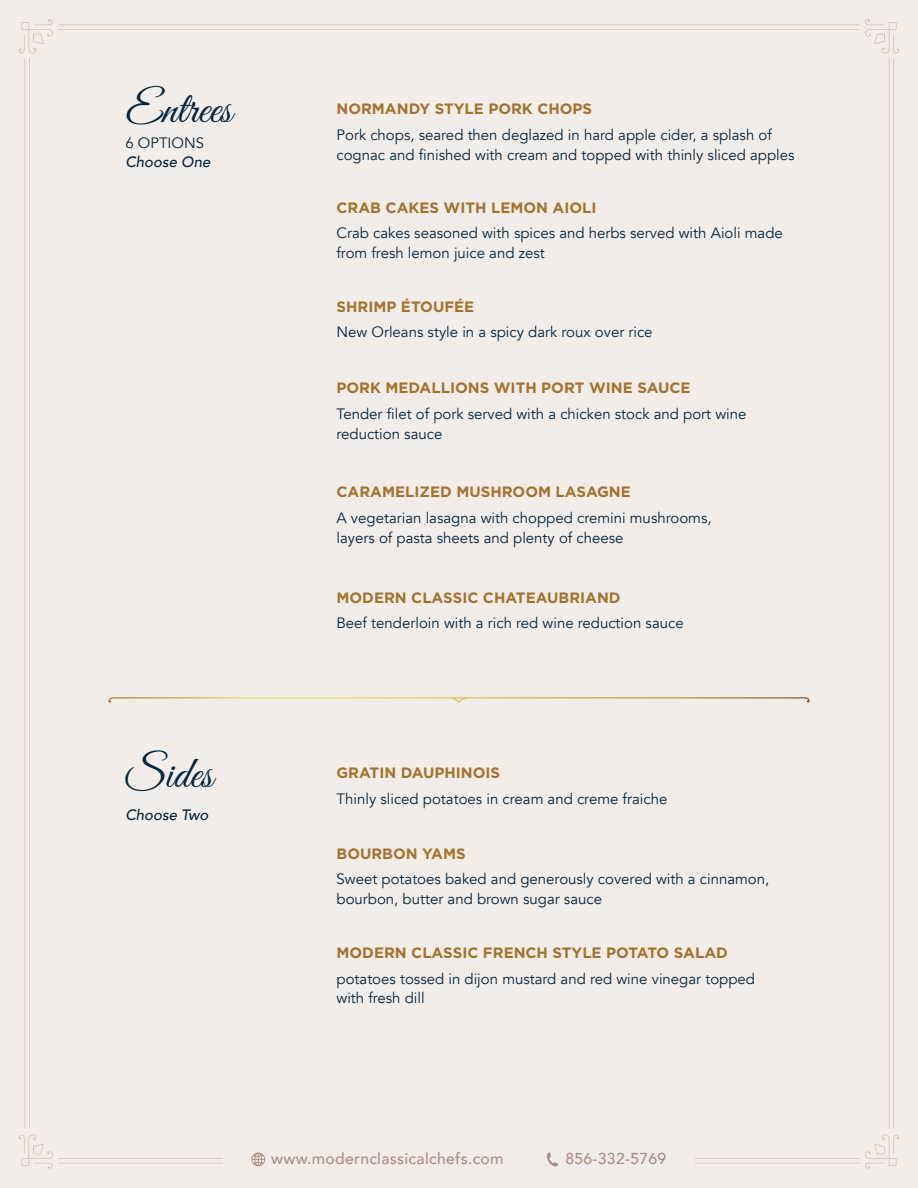
<style>
.page{position:relative;width:918px;height:1188px;background:#f3edea}
.page>*{position:absolute;margin:0;border:0;box-sizing:border-box;transform-origin:0 0}
.t1{font:45px "Great Vibes";color:#012741}
.t2{font:500 15.75px "Avenir";letter-spacing:.02em;color:#a98e81}
.t3{font:15px/19.5px "Avenir";color:#012741}
.t4{font:700 15px "Gotham";color:#a4732a}
.t5{font:italic 500 15px "Avenir";color:#012741}
</style>
<div class="page">
<hr style="left:29px;top:58px;width:1px;height:1071px;background:#d6bfb0">
<hr style="left:24px;top:58px;width:1px;height:1071px;background:#d6bfb0">
<hr style="left:893px;top:58px;width:1px;height:1071px;background:#d6bfb0">
<hr style="left:889px;top:58px;width:1px;height:1071px;background:#d6bfb0">
<svg style="left:19px;top:19px;width:880px;height:35px"></svg>
<svg style="left:19px;top:1134px;width:880px;height:35px"></svg>
<svg style="left:108px;top:697px;width:702px;height:6px"></svg>
<h1 class="t1" style="left:126px;top:83px;width:108px">Entrees</h1>
<p class="t3" style="left:125px;top:133px;width:80px">6 OPTIONS</p>
<p class="t5" style="left:125px;top:153px;width:87px">Choose One</p>
<h1 class="t1" style="left:125px;top:749px;width:89px">Sides</h1>
<p class="t5" style="left:125px;top:806px;width:85px">Choose Two</p>
<p class="t4" style="left:337px;top:99px;width:257px">NORMANDY STYLE PORK CHOPS</p>
<p class="t3" style="left:337px;top:126px;width:460px">Pork chops, seared then deglazed in hard apple cider, a splash of cognac and finished with cream and topped with thinly sliced apples</p>
<p class="t4" style="left:337px;top:197px;width:262px">CRAB CAKES WITH LEMON AIOLI</p>
<p class="t3" style="left:337px;top:224px;width:448px">Crab cakes seasoned with spices and herbs served with Aioli made from fresh lemon juice and zest</p>
<p class="t4" style="left:337px;top:296px;width:139px">SHRIMP ÉTOUFÉE</p>
<p class="t3" style="left:337px;top:323px;width:318px">New Orleans style in a spicy dark roux over rice</p>
<p class="t4" style="left:337px;top:378px;width:356px">PORK MEDALLIONS WITH PORT WINE SAUCE</p>
<p class="t3" style="left:337px;top:405px;width:411px">Tender filet of pork served with a chicken stock and port wine reduction sauce</p>
<p class="t4" style="left:337px;top:482px;width:296px">CARAMELIZED MUSHROOM LASAGNE</p>
<p class="t3" style="left:337px;top:508px;width:377px">A vegetarian lasagna with chopped cremini mushrooms, layers of pasta sheets and plenty of cheese</p>
<p class="t4" style="left:337px;top:587px;width:286px">MODERN CLASSIC CHATEAUBRIAND</p>
<p class="t3" style="left:337px;top:614px;width:349px">Beef tenderloin with a rich red wine reduction sauce</p>
<p class="t4" style="left:337px;top:763px;width:165px">GRATIN DAUPHINOIS</p>
<p class="t3" style="left:337px;top:789px;width:332px">Thinly sliced potatoes in cream and creme fraiche</p>
<p class="t4" style="left:337px;top:843px;width:131px">BOURBON YAMS</p>
<p class="t3" style="left:337px;top:870px;width:434px">Sweet potatoes baked and generously covered with a cinnamon, bourbon, butter and brown sugar sauce</p>
<p class="t4" style="left:337px;top:943px;width:393px">MODERN CLASSIC FRENCH STYLE POTATO SALAD</p>
<p class="t3" style="left:337px;top:969px;width:420px">potatoes tossed in dijon mustard and red wine vinegar topped with fresh dill</p>
<p class="t2" style="left:271px;top:1145px;width:234px">www.modernclassicalchefs.com</p>
<p class="t2" style="left:565px;top:1145px;width:102px">856-332-5769</p>
</div>
